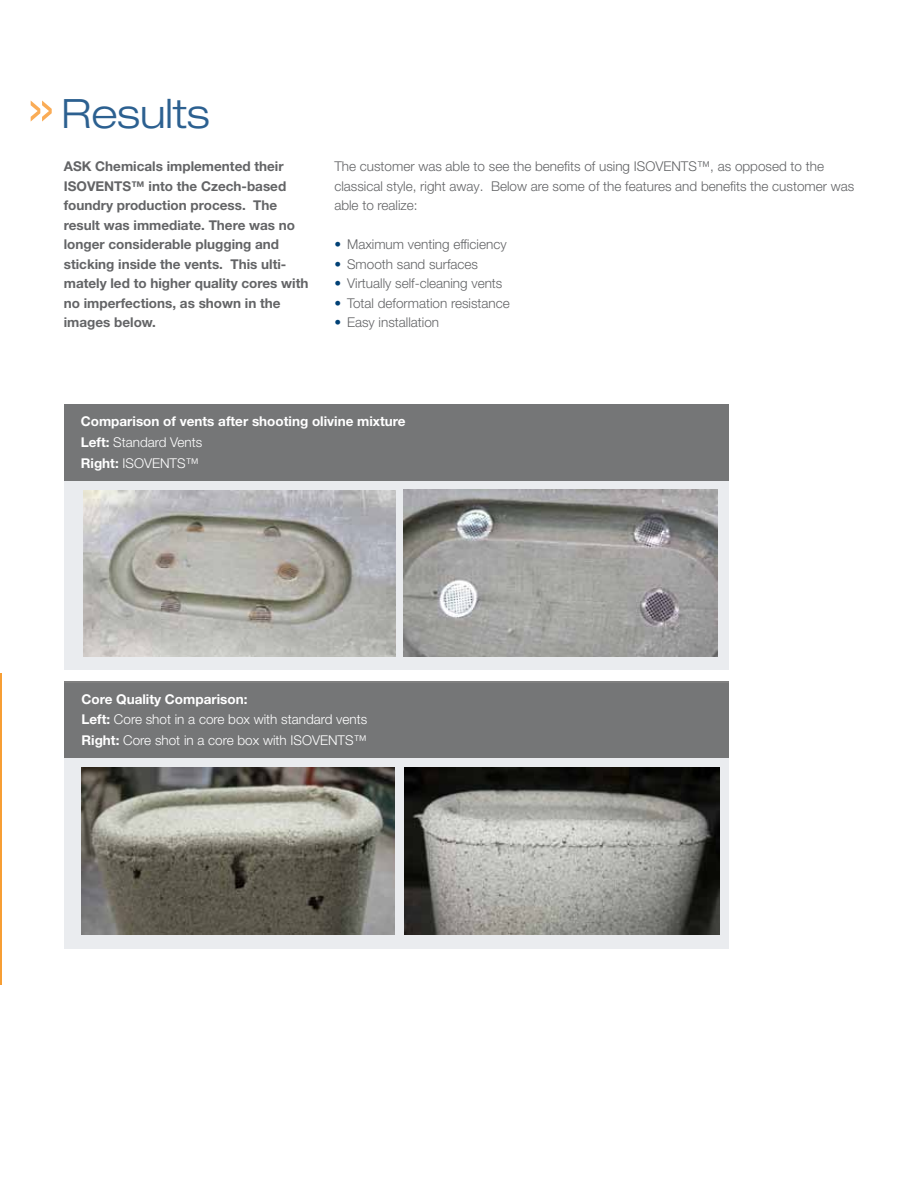
<style>
.page{position:relative;width:918px;height:1188px;background:#fff}
.page>*{position:absolute;margin:0;border:0;box-sizing:border-box;transform-origin:0 0}
.t1{font:300 expanded 40.5px "Helvetica Neue LT Pro";color:#2c6090}
.t2{font:300 13.5px/19.5px "Helvetica Neue LT Pro";color:#636466}
.t3{font:700 13.5px/19.5px "Helvetica Neue LT Pro";color:#636466}
.t4{font:300 13.5px/20.7px "Helvetica Neue LT Pro";color:#fff}
.t5{font:700 13.5px/20.7px "Helvetica Neue LT Pro";color:#fff}
.s1{font-size:61.5px;color:#faac56}
.s2{color:#004176}
.s3{font-weight:300}
.s4{font-weight:700}
</style>
<div class="page">
<div style="left:64px;top:405px;width:664px;height:265px;background:#eaecef"></div>
<div style="left:64px;top:404px;width:664px;height:76px;background:#757677"></div>
<img style="left:403px;top:489px;width:315px;height:168px">
<img style="left:83px;top:491px;width:312px;height:166px">
<div style="left:64px;top:683px;width:665px;height:265px;background:#eaecef"></div>
<div style="left:64px;top:681px;width:665px;height:77px;background:#757677"></div>
<img style="left:81px;top:767px;width:313px;height:167px">
<img style="left:405px;top:768px;width:314px;height:166px">
<hr style="left:0;top:673px;width:1px;height:311px;background:#f7941e">
<h1 class="t1" style="left:26px;top:89px;width:186px"><span class="s1">»</span>Results</h1>
<p class="t3" style="left:64px;top:156px;width:246px">ASK Chemicals implemented their<br>ISOVENTS™ into the Czech-based foundry production process. The result was immediate. There was no longer considerable plugging and sticking inside the vents. This ulti&shy;mately led to higher quality cores with no imperfections, as shown in the images below.</p>
<p class="t2" style="left:334px;top:156px;width:521px">The customer was able to see the benefits of using ISOVENTS™, as opposed to the classical style, right away. Below are some of the features and benefits the customer was able to realize:</p>
<p class="t2" style="left:334px;top:234px;width:174px"><span class="s2">•</span> Maximum venting efficiency</p>
<p class="t2" style="left:334px;top:254px;width:145px"><span class="s2">•</span> Smooth sand surfaces</p>
<p class="t2" style="left:334px;top:273px;width:170px"><span class="s2">•</span> Virtually self-cleaning vents</p>
<p class="t2" style="left:334px;top:293px;width:177px"><span class="s2">•</span> Total deformation resistance</p>
<p class="t2" style="left:334px;top:312px;width:106px"><span class="s2">•</span> Easy installation</p>
<p class="t5" style="left:81px;top:411px;width:326px">Comparison of vents after shooting olivine mixture<br>Left: <span class="s3">Standard Vents<br></span>Right: <span class="s3">ISOVENTS™</span></p>
<p class="t4" style="left:81px;top:688px;width:287px"><span class="s4">Core Quality Comparison:<br>Left:</span> Core shot in a core box with standard vents<br><span class="s4">Right:</span> Core shot in a core box with ISOVENTS™</p>
</div>
